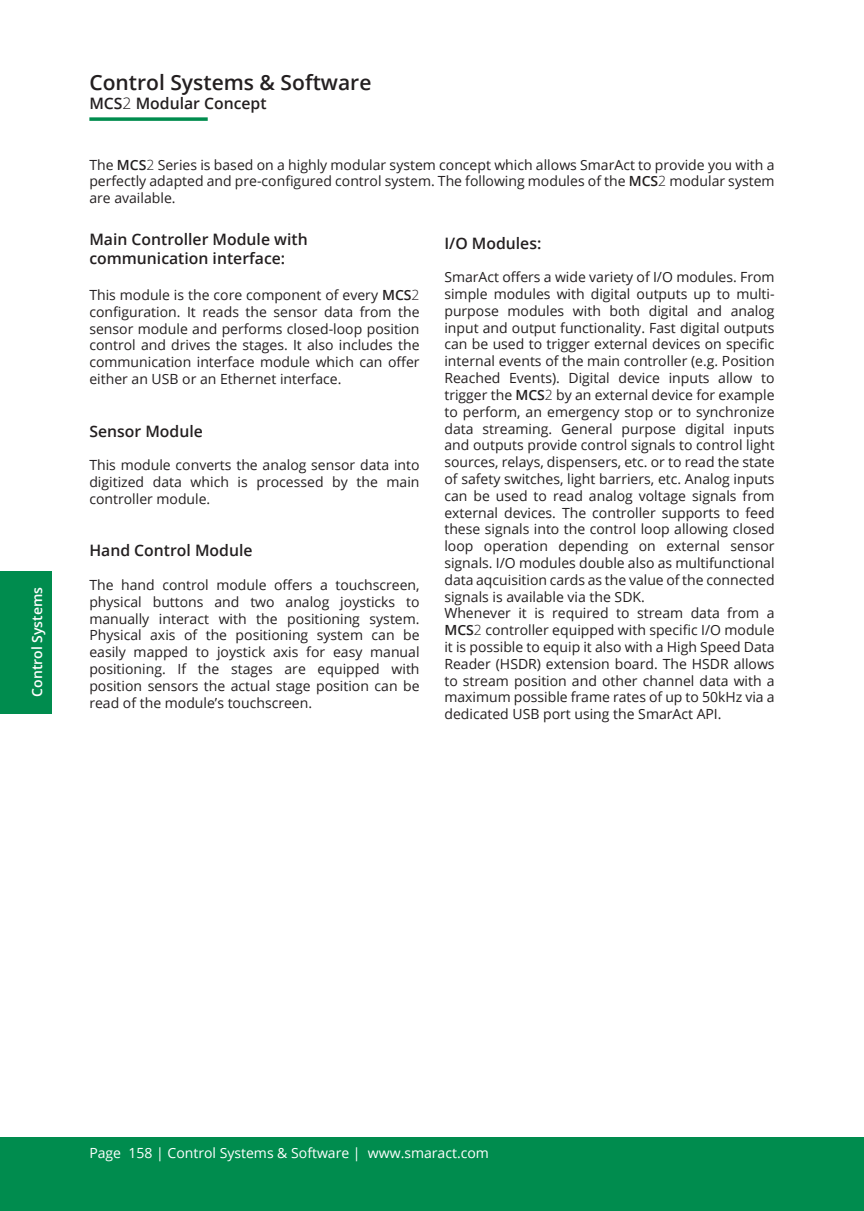
<style>
.page{position:relative;width:864px;height:1211px;background:#fff}
.page>*{position:absolute;margin:0;border:0;box-sizing:border-box;transform-origin:0 0}
.t1{font:600 21px "Open Sans";color:#231f20}
.t2{font:600 15.75px/18.9px "Open Sans";color:#231f20}
.t3{font:14px/16.8px "Open Sans";color:#231f20;text-align:justify}
.t4{font:14px "Open Sans";color:#fff}
.t5{font:600 14px "Open Sans";color:#fff}
.s1{font-weight:300}
.s2{font-weight:600}
</style>
<div class="page">
<div style="left:853px;top:1137px;width:10px;height:73px;background:#008c4e"></div>
<div style="left:0;top:1137px;width:853px;height:73px;background:#008c4e"></div>
<svg style="left:89px;top:117px;width:119px;height:4px"></svg>
<div style="left:0;top:570px;width:51px;height:143px;background:#008c4e"></div>
<p class="t5" style="left:27px;top:696px;width:111px;rotate:-90deg">Control Systems</p>
<h1 class="t1" style="left:89px;top:68px;width:283px">Control Systems &amp; Software</h1>
<p class="t2" style="left:89px;top:93px;width:179px">MCS<span class="s1">2</span> Modular Concept</p>
<p class="t3" style="left:89px;top:156px;width:686px">The <span class="s2">MCS</span><span class="s1">2</span> Series is based on a highly modular system concept which allows SmarAct to provide you with a perfectly adapted and pre-configured control system. The following modules of the <span class="s2">MCS</span><span class="s1">2</span> modular system are available.</p>
<p class="t2" style="left:444px;top:233px;width:98px">I/O Modules:</p>
<p class="t3" style="left:444px;top:268px;width:331px;text-align:left">SmarAct offers a wide variety of I/O modules. From simple modules with digital outputs up to multi&shy;purpose modules with both digital and analog input and output functionality. Fast digital outputs can be used to trigger external devices on specific internal events of the main controller (e.g. Position Reached Events). Digital device inputs allow to trigger the <span class="s2">MCS</span><span class="s1">2</span> by an external device for example to perform, an emergency stop or to synchronize data streaming. General purpose digital inputs and outputs provide control signals to control light sources, relays, dispensers, etc. or to read the state of safety switches, light barriers, etc. Analog inputs can be used to read analog voltage signals from external devices. The controller supports to feed these signals into the control loop allowing closed loop operation depending on external sensor signals. I/O modules double also as multifunctional data aqcuisition cards as the value of the connected signals is available via the SDK.<br>Whenever it is required to stream data from a <span class="s2">MCS</span><span class="s1">2</span> controller equipped with specific I/O module it is possible to equip it also with a High Speed Data Reader (HSDR) extension board. The HSDR allows to stream position and other channel data with a maximum possible frame rates of up to 50kHz via a dedicated USB port using the SmarAct API.</p>
<p class="t2" style="left:89px;top:230px;width:220px">Main Controller Module with communication interface:</p>
<p class="t3" style="left:89px;top:286px;width:331px">This module is the core component of every <span class="s2">MCS</span><span class="s1">2 </span>configuration. It reads the sensor data from the sensor module and performs closed-loop position control and drives the stages. It also includes the communication interface module which can offer either an USB or an Ethernet interface.</p>
<p class="t2" style="left:89px;top:421px;width:115px">Sensor Module</p>
<p class="t3" style="left:89px;top:456px;width:331px">This module converts the analog sensor data into digitized data which is processed by the main controller module.</p>
<p class="t2" style="left:89px;top:541px;width:165px">Hand Control Module</p>
<p class="t3" style="left:89px;top:576px;width:331px">The hand control module offers a touchscreen, physical buttons and two analog joysticks to manually interact with the positioning system.<br>Physical axis of the positioning system can be easily mapped to joystick axis for easy manual positioning. If the stages are equipped with position sensors the actual stage position can be read of the module’s touchscreen.</p>
<p class="t4" style="left:89px;top:1143px;width:401px">Page 158 | Control Systems &amp; Software | www.smaract.com</p>
</div>
